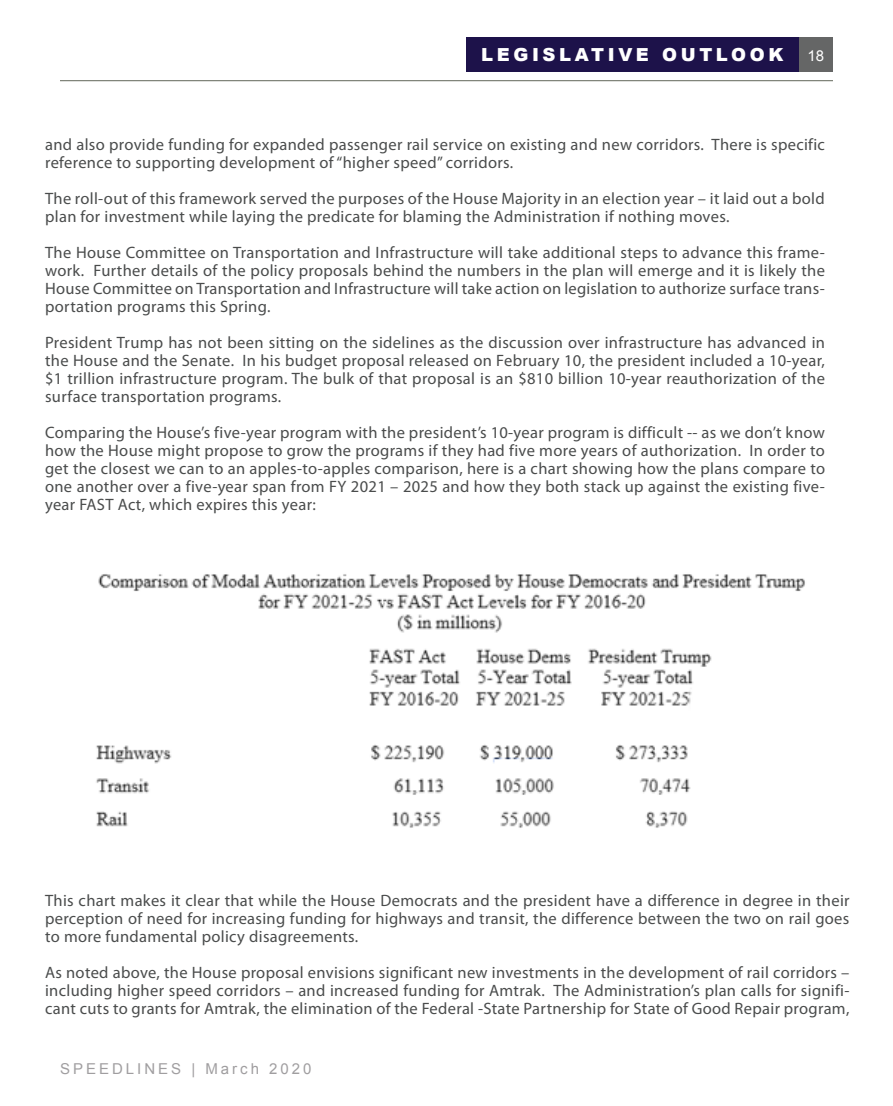
<style>
.page{position:relative;width:893px;height:1106px;background:#fff}
.page>*{position:absolute;margin:0;border:0;box-sizing:border-box;transform-origin:0 0}
.Section_heading_head{font:900 18px "Arial";letter-spacing:.2em;color:#fff}
.Body_no_spacing{font:16.5px/18px "Myriad Pro";letter-spacing:.02em;color:#4a4c4c;text-align:justify}
.Footer_Master_page{font:15px "Arial";letter-spacing:.2em;color:#a09ea0}
.t1{font:15px "Arial";color:#fff}
</style>
<div class="page">
<div style="left:798px;top:38px;width:35px;height:34px;background:#656666"></div>
<hr style="left:60px;top:80px;width:773px;height:1px;background:#73776c">
<div style="left:466px;top:38px;width:332px;height:34px;background:#1d124a"></div>
<img style="left:96px;top:574px;width:709px;height:254px">
<p class="Section_heading_head" style="left:481px;top:42px;width:304px">LEGISLATIVE OUTLOOK</p>
<p class="t1" style="left:807px;top:46px;width:18px">18</p>
<p class="Body_no_spacing" style="left:45px;top:135px;width:781px">and also provide funding for expanded passenger rail service on existing and new corridors. There is specific reference to supporting development of “higher speed” corridors.</p>
<p class="Body_no_spacing" style="left:45px;top:189px;width:781px">The roll-out of this framework served the purposes of the House Majority in an election year – it laid out a bold plan for investment while laying the predicate for blaming the Administration if nothing moves.</p>
<p class="Body_no_spacing" style="left:45px;top:243px;width:781px">The House Committee on Transportation and Infrastructure will take additional steps to advance this frame&shy;work. Further details of the policy proposals behind the numbers in the plan will emerge and it is likely the House Committee on Transportation and Infrastructure will take action on legislation to authorize surface trans&shy;portation programs this Spring.</p>
<p class="Body_no_spacing" style="left:45px;top:333px;width:781px">President Trump has not been sitting on the sidelines as the discussion over infrastructure has advanced in the House and the Senate. In his budget proposal released on February 10, the president included a 10-year, $1 trillion infrastructure program. The bulk of that proposal is an $810 billion 10-year reauthorization of the surface transportation programs.</p>
<p class="Body_no_spacing" style="left:45px;top:423px;width:781px">Comparing the House’s five-year program with the president’s 10-year program is difficult -- as we don’t know how the House might propose to grow the programs if they had five more years of authorization. In order to get the closest we can to an apples-to-apples comparison, here is a chart showing how the plans compare to one another over a five-year span from FY 2021 – 2025 and how they both stack up against the existing five&shy;year FAST Act, which expires this year:</p>
<p class="Body_no_spacing" style="left:45px;top:891px;width:806px">This chart makes it clear that while the House Democrats and the president have a difference in degree in their perception of need for increasing funding for highways and transit, the difference between the two on rail goes to more fundamental policy disagreements.</p>
<p class="Body_no_spacing" style="left:45px;top:963px;width:806px">As noted above, the House proposal envisions significant new investments in the development of rail corridors – including higher speed corridors – and increased funding for Amtrak. The Administration’s plan calls for signifi&shy;cant cuts to grants for Amtrak, the elimination of the Federal -State Partnership for State of Good Repair program,</p>
<p class="Footer_Master_page" style="left:60px;top:1059px;width:253px">SPEEDLINES | March 2020</p>
</div>
